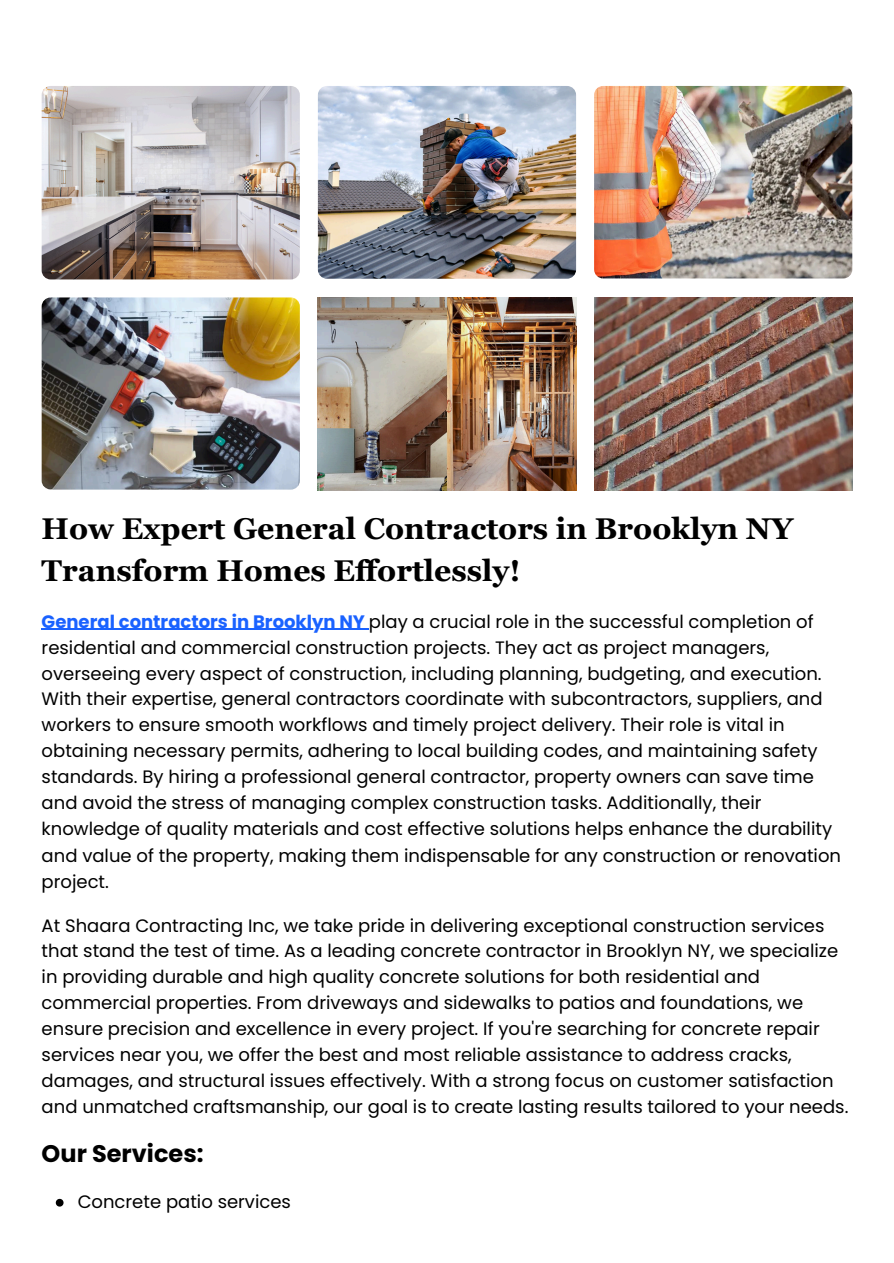
<style>
.page{position:relative;width:894px;height:1263px;background:#fff}
.page>*{position:absolute;margin:0;border:0;box-sizing:border-box;transform-origin:0 0}
.t1{font:700 30px/41.7px "Georgia Pro";color:#000}
.t2{font:700 24px "Poppins";color:#000}
.t3{font:18px/26px "Poppins";color:#000}
.s1{font-weight:700;color:#1a62ff}
</style>
<div class="page">
<svg style="left:56px;top:1199px;width:7px;height:7px"></svg>
<img style="left:42px;top:86px;width:257px;height:193px;border-radius:9px">
<img style="left:318px;top:86px;width:258px;height:193px;border-radius:9px">
<img style="left:594px;top:86px;width:258px;height:192px;border-radius:9px">
<img style="left:42px;top:297px;width:257px;height:192px;border-radius:9px">
<img style="left:317px;top:297px;width:259px;height:193px">
<img style="left:594px;top:297px;width:258px;height:193px">
<hr style="left:42px;top:629px;width:327px;height:1px;background:#1a62ff">
<h2 class="t1" style="left:42px;top:508px;width:752px">How Expert General Contractors in Brooklyn NY<br>Transform Homes Effortlessly!</h2>
<p class="t3" style="left:42px;top:608px;width:800px"><span class="s1">General contractors in Brooklyn NY</span> play a crucial role in the successful completion of residential and commercial construction projects. They act as project managers, overseeing every aspect of construction, including planning, budgeting, and execution.<br>With their expertise, general contractors coordinate with subcontractors, suppliers, and workers to ensure smooth workflows and timely project delivery. Their role is vital in obtaining necessary permits, adhering to local building codes, and maintaining safety standards. By hiring a professional general contractor, property owners can save time and avoid the stress of managing complex construction tasks. Additionally, their knowledge of quality materials and cost effective solutions helps enhance the durability and value of the property, making them indispensable for any construction or renovation project.</p>
<p class="t3" style="left:42px;top:912px;width:808px">At Shaara Contracting Inc, we take pride in delivering exceptional construction services that stand the test of time. As a leading concrete contractor in Brooklyn NY, we specialize in providing durable and high quality concrete solutions for both residential and commercial properties. From driveways and sidewalks to patios and foundations, we ensure precision and excellence in every project. If you're searching for concrete repair services near you, we offer the best and most reliable assistance to address cracks, damages, and structural issues effectively. With a strong focus on customer satisfaction and unmatched craftsmanship, our goal is to create lasting results tailored to your needs.</p>
<p class="t2" style="left:42px;top:1137px;width:163px">Our Services:</p>
<p class="t3" style="left:78px;top:1189px;width:215px">Concrete patio services</p>
</div>
